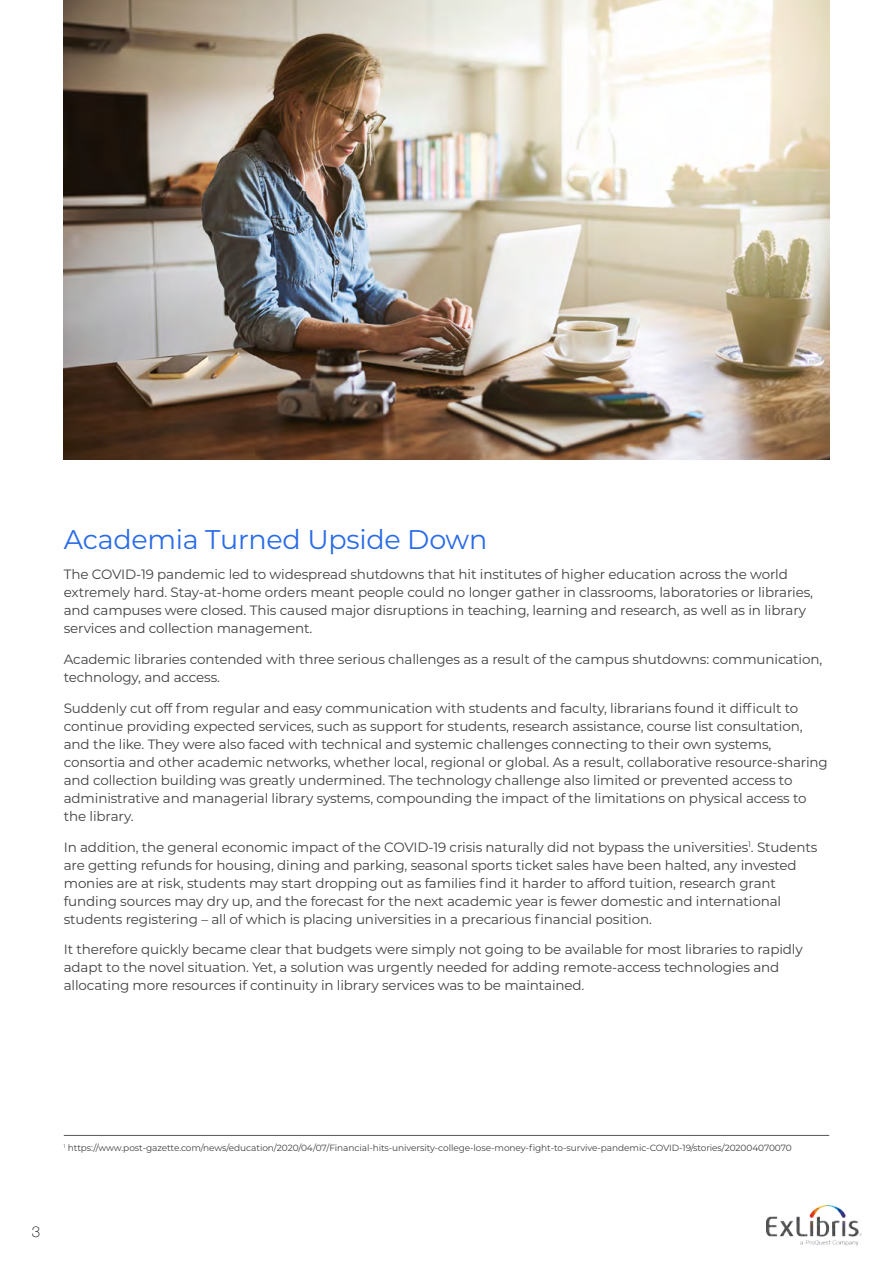
<style>
.page{position:relative;width:893px;height:1263px;background:#fff}
.page>*{position:absolute;margin:0;border:0;box-sizing:border-box;transform-origin:0 0}
.t1{font:27px "Montserrat";letter-spacing:-.01em;color:#296be8}
.t2{font:100 15px "Helvetica Neue LT Std";color:#000}
.t3{font:13.5px/18px "Montserrat";letter-spacing:-.01em;color:#414042}
.t4{font:9px "Montserrat";letter-spacing:-.01em;color:#414042}
</style>
<div class="page">
<img style="left:766px;top:1206px;width:96px;height:39px">
<img style="left:64px;top:0;width:765px;height:460px">
<hr style="left:64px;top:1135px;width:765px;height:1px;background:#55565a">
<h1 class="t1" style="left:64px;top:520px;width:425px">Academia Turned Upside Down</h1>
<p class="t3" style="left:64px;top:565px;width:751px">The COVID-19 pandemic led to widespread shutdowns that hit institutes of higher education across the world extremely hard. Stay-at-home orders meant people could no longer gather in classrooms, laboratories or libraries, and campuses were closed. This caused major disruptions in teaching, learning and research, as well as in library services and collection management.</p>
<p class="t3" style="left:64px;top:650px;width:760px">Academic libraries contended with three serious challenges as a result of the campus shutdowns: communication, technology, and access.</p>
<p class="t3" style="left:64px;top:698px;width:766px">Suddenly cut off from regular and easy communication with students and faculty, librarians found it difficult to continue providing expected services, such as support for students, research assistance, course list consultation, and the like. They were also faced with technical and systemic challenges connecting to their own systems, consortia and other academic networks, whether local, regional or global. As a result, collaborative resource-sharing and collection building was greatly undermined. The technology challenge also limited or prevented access to administrative and managerial library systems, compounding the impact of the limitations on physical access to the library.</p>
<p class="t3" style="left:64px;top:837px;width:755px">In addition, the general economic impact of the COVID-19 crisis naturally did not bypass the universities<sup>1</sup>. Students are getting refunds for housing, dining and parking, seasonal sports ticket sales have been halted, any invested monies are at risk, students may start dropping out as families find it harder to afford tuition, research grant funding sources may dry up, and the forecast for the next academic year is fewer domestic and international students registering – all of which is placing universities in a precarious financial position.</p>
<p class="t3" style="left:64px;top:940px;width:740px">It therefore quickly became clear that budgets were simply not going to be available for most libraries to rapidly adapt to the novel situation. Yet, a solution was urgently needed for adding remote-access technologies and allocating more resources if continuity in library services was to be maintained.</p>
<p class="t4" style="left:64px;top:1142px;width:729px"><sup>1</sup> https://www.post-gazette.com/news/education/2020/04/07/Financial-hits-university-college-lose-money-fight-to-survive-pandemic-COVID-19/stories/202004070070</p>
<p class="t2" style="left:32px;top:1223px;width:10px">3</p>
</div>
